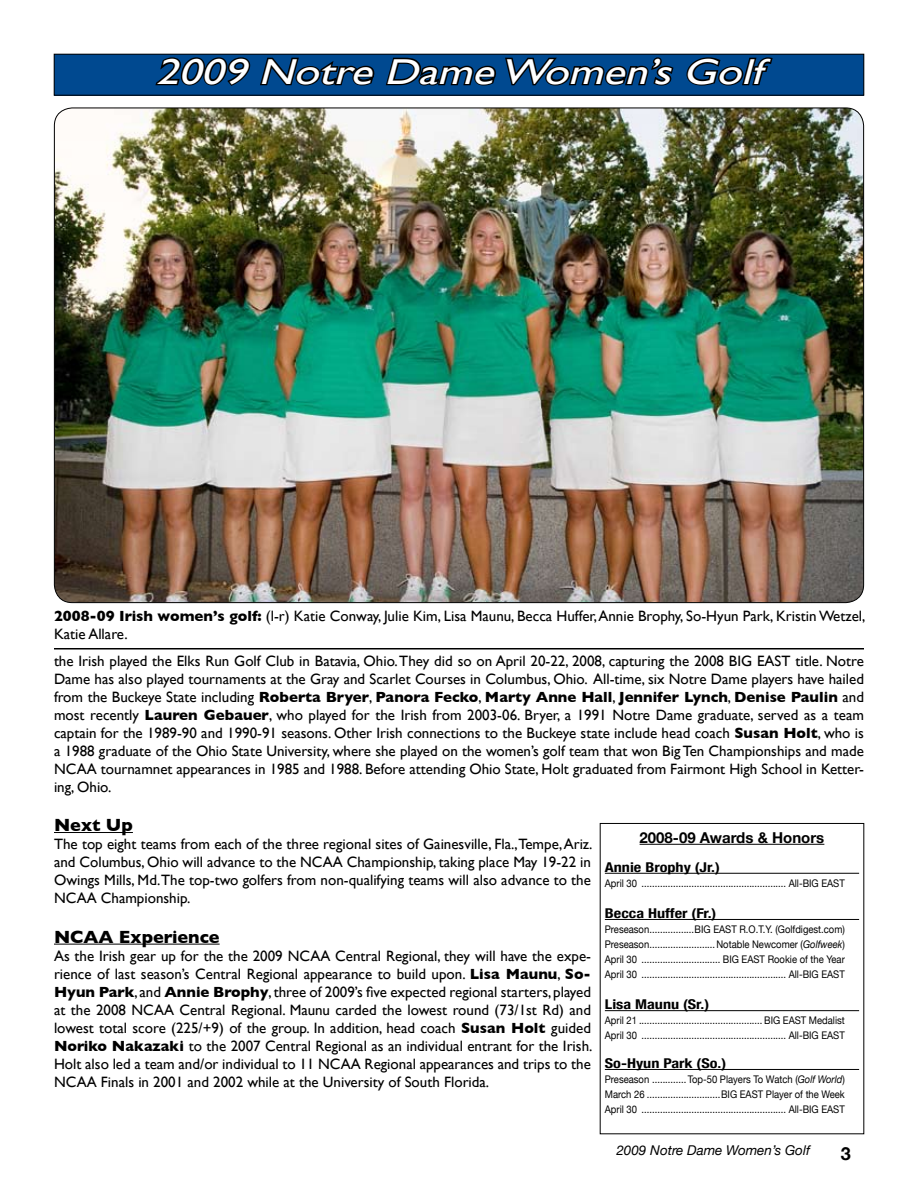
<style>
.page{position:relative;width:918px;height:1188px;background:#fff}
.page>*{position:absolute;margin:0;border:0;box-sizing:border-box;transform-origin:0 0}
.t1{font:italic 36px "Gill Sans";color:#fff;scale:1.25 1}
.t2{font:700 18px "Gill Sans";color:#000}
.t3{font:700 18px "Helvetica Neue";color:#000}
.t4{font:15px/18px "Gill Sans";color:#000;text-align:justify}
.t5{font:700 15px "Helvetica Neue";color:#000}
.t6{font:700 condensed 13.5px "Helvetica Neue";color:#000;scale:1.2 1}
.t7{font:italic 13.5px "Helvetica Neue";color:#000}
.t8{font:10.5px/15px "Helvetica Neue";color:#000;text-align:justify;scale:.9 1}
.s1{font-weight:700}
.s2{font-style:italic}
</style>
<div class="page">
<div style="left:54px;top:54px;width:810px;height:41px;background:#004990"></div>
<svg style="left:155px;top:57px;width:220px;height:29px"></svg>
<svg style="left:386px;top:57px;width:288px;height:29px"></svg>
<svg style="left:686px;top:57px;width:87px;height:29px"></svg>
<div style="left:54px;top:54px;width:810px;height:41px;border:1px solid #000"></div>
<hr style="left:54px;top:832px;width:79px;height:1px;background:#000">
<hr style="left:54px;top:944px;width:166px;height:1px;background:#000">
<hr style="left:640px;top:844px;width:184px;height:1px;background:#000">
<hr style="left:605px;top:873px;width:254px;height:1px;background:#000">
<hr style="left:605px;top:919px;width:254px;height:1px;background:#000">
<hr style="left:605px;top:1010px;width:254px;height:1px;background:#000">
<hr style="left:605px;top:1069px;width:254px;height:1px;background:#000">
<img style="left:54px;top:108px;width:810px;height:495px">
<hr style="left:54px;top:648px;width:810px;height:2px;background:#000">
<p class="t1" style="left:156px;top:50px;width:487px">2009 Notre Dame Women’sGolf</p>
<p class="t4" style="left:54px;top:607px;width:813px"><span class="s1">2008-09 Irish women’s golf:</span> (l-r) Katie Conway, Julie Kim, Lisa Maunu, Becca Huffer, Annie Brophy, So-Hyun Park, Kristin Wetzel,<br>Katie Allare.</p>
<p class="t4" style="left:54px;top:651px;width:812px">the Irish played the Elks Run Golf Club in Batavia, Ohio. They did so on April 20-22, 2008, capturing the 2008 BIG EAST title. Notre Dame has also played tournaments at the Gray and Scarlet Courses in Columbus, Ohio. All-time, six Notre Dame players have hailed from the Buckeye State including <span class="s1">Roberta Bryer</span>, <span class="s1">Panora Fecko</span>, <span class="s1">Marty Anne Hall</span>, <span class="s1">Jennifer Lynch</span>, <span class="s1">Denise Paulin</span> and most recently <span class="s1">Lauren Gebauer</span>, who played for the Irish from 2003-06. Bryer, a 1991 Notre Dame graduate, served as a team captain for the 1989-90 and 1990-91 seasons. Other Irish connections to the Buckeye state include head coach <span class="s1">Susan Holt</span>, who is a 1988 graduate of the Ohio State University, where she played on the women’s golf team that won Big Ten Championships and made NCAA tournamnet appearances in 1985 and 1988. Before attending Ohio State, Holt graduated from Fairmont High School in Ketter&shy;ing, Ohio.</p>
<p class="t2" style="left:54px;top:815px;width:80px">Next Up</p>
<p class="t4" style="left:54px;top:835px;width:540px">The top eight teams from each of the three regional sites of Gainesville, Fla., Tempe, Ariz. and Columbus, Ohio will advance to the NCAA Championship, taking place May 19-22 in Owings Mills, Md.The top-two golfers from non-qualifying teams will also advance to the NCAA Championship.</p>
<p class="t2" style="left:54px;top:926px;width:167px">NCAA Experience</p>
<p class="t4" style="left:54px;top:947px;width:540px">As the Irish gear up for the the 2009 NCAA Central Regional, they will have the expe&shy;rience of last season’s Central Regional appearance to build upon. <span class="s1">Lisa Maunu</span>, <span class="s1">So-Hyun Park</span>, and <span class="s1">Annie Brophy</span>, three of 2009’s five expected regional starters, played at the 2008 NCAA Central Regional. Maunu carded the lowest round (73/1st Rd) and lowest total score (225/+9) of the group. In addition, head coach <span class="s1">Susan Holt</span> guided <span class="s1">Noriko Nakazaki</span> to the 2007 Central Regional as an individual entrant for the Irish.<br>Holt also led a team and/or individual to 11 NCAA Regional appearances and trips to the NCAA Finals in 2001 and 2002 while at the University of South Florida.</p>
<p class="t5" style="left:640px;top:828px;width:186px">2008-09 Awards &amp; Honors</p>
<p class="t6" style="left:605px;top:859px;width:97px">Annie Brophy (Jr.)</p>
<p class="t8" style="left:605px;top:875px;width:268px">April 30 ....................................................... All-BIG EAST</p>
<p class="t6" style="left:605px;top:905px;width:94px">Becca Huffer (Fr.)</p>
<p class="t8" style="left:605px;top:921px;width:268px">Preseason.................BIG EAST R.O.T.Y. (Golfdigest.com)<br>Preseason.........................Notable Newcomer (<span class="s2">Golfweek</span>)<br>April 30 .............................. BIG EAST Rookie of the Year April 30 ....................................................... All-BIG EAST</p>
<p class="t6" style="left:605px;top:996px;width:88px">Lisa Maunu (Sr.)</p>
<p class="t8" style="left:605px;top:1013px;width:268px">April 21 ............................................... BIG EAST Medalist<br>April 30 ....................................................... All-BIG EAST</p>
<p class="t6" style="left:605px;top:1055px;width:103px">So-Hyun Park (So.)</p>
<p class="t8" style="left:605px;top:1071px;width:268px">Preseason ............. Top-50 Players To Watch (<span class="s2">Golf World</span>)<br>March 26 ............................BIG EAST Player of the Week April 30 ....................................................... All-BIG EAST</p>
<p class="t7" style="left:616px;top:1142px;width:195px">2009 Notre Dame Women’s Golf</p>
<p class="t3" style="left:841px;top:1142px;width:12px">3</p>
</div>
